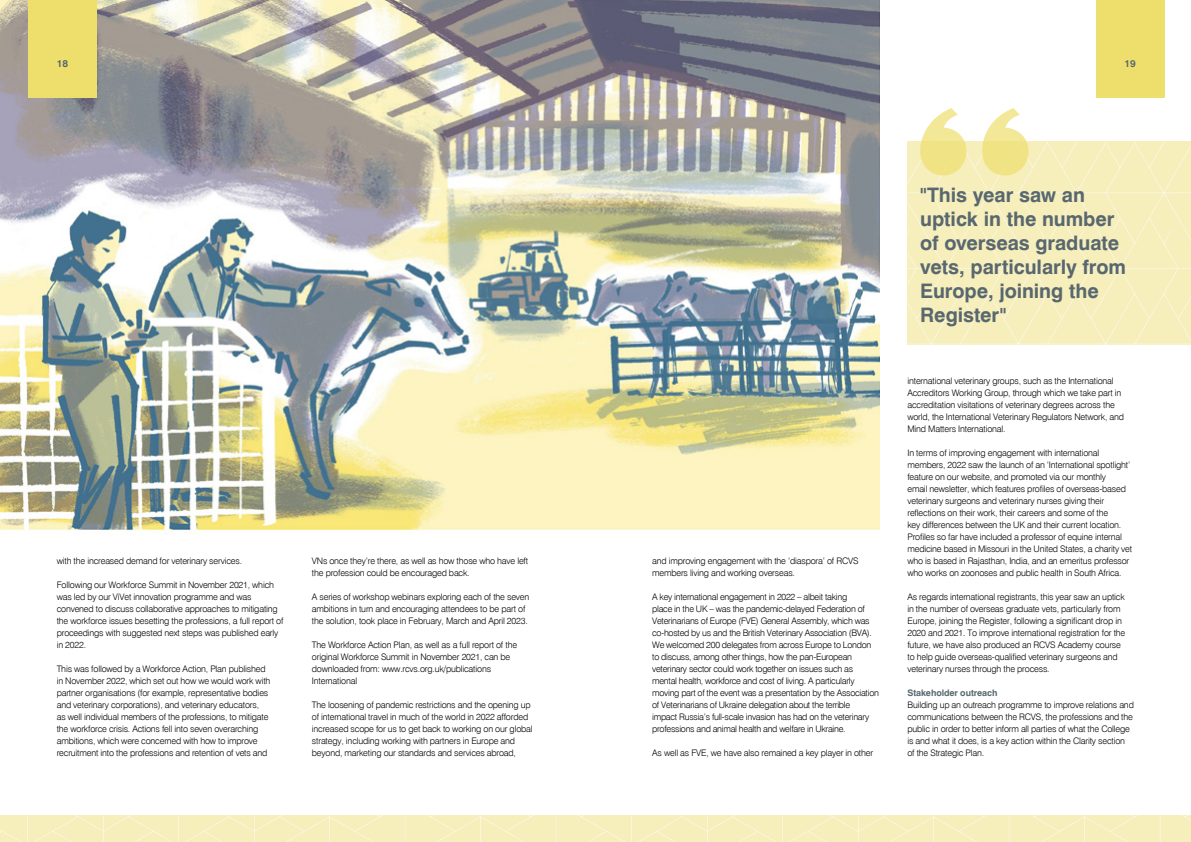
<style>
.page{position:relative;width:1191px;height:842px;background:#fff}
.page>*{position:absolute;margin:0;border:0;box-sizing:border-box;transform-origin:0 0}
.t1{font:700 20px/24px "Swiss 721 BT";letter-spacing:-.005em;color:#59686f}
.t2{font:700 10px "Swiss 721 BT";color:#59686f}
.t3{font:300 9px/12px "Swiss 721 BT";letter-spacing:-.02em;color:#000}
.t4{font:700 9px "Swiss 721 BT";letter-spacing:-.01em;color:#59686f}
</style>
<div class="page">
<img style="left:0;top:0;width:879px;height:535px">
<div style="left:1096px;top:0;width:68px;height:98px;background:#eedf6d"></div>
<div style="left:28px;top:0;width:68px;height:98px;background:#eedf6d"></div>
<div style="left:0;top:815px;width:1191px;height:27px;background:#f6eebb"></div>
<svg style="left:907px;top:108px;width:284px;height:237px;background:#f6efc1"></svg>
<p class="t2" style="left:57px;top:57px;width:13px">18</p>
<p class="t2" style="left:1124px;top:57px;width:13px">19</p>
<p class="t3" style="left:57px;top:555px;width:187px">with the increased demand for veterinary services.</p>
<p class="t3" style="left:57px;top:579px;width:228px">Following our Workforce Summit in November 2021, which was led by our ViVet innovation programme and was convened to discuss collaborative approaches to mitigating the workforce issues besetting the professions, a full report of proceedings with suggested next steps was published early in 2022.</p>
<p class="t3" style="left:57px;top:663px;width:215px">This was followed by a Workforce Action, Plan published in November 2022, which set out how we would work with partner organisations (for example, representative bodies and veterinary corporations), and veterinary educators,<br>as well individual members of the professions, to mitigate the workforce crisis. Actions fell into seven overarching ambitions, which were concerned with how to improve recruitment into the professions and retention of vets and</p>
<p class="t3" style="left:312px;top:555px;width:218px">VNs once they’re there, as well as how those who have left the profession could be encouraged back.</p>
<p class="t3" style="left:312px;top:591px;width:219px">A series of workshop webinars exploring each of the seven ambitions in turn and encouraging attendees to be part of the solution, took place in February, March and April 2023.</p>
<p class="t3" style="left:312px;top:639px;width:207px">The Workforce Action Plan, as well as a full report of the original Workforce Summit in November 2021, can be downloaded from: www.rcvs.org.uk/publications</p>
<p class="t3" style="left:312px;top:675px;width:47px">International</p>
<p class="t3" style="left:312px;top:699px;width:222px">The loosening of pandemic restrictions and the opening up of international travel in much of the world in 2022 afforded increased scope for us to get back to working on our global strategy, including working with partners in Europe and beyond, marketing our standards and services abroad,</p>
<p class="t3" style="left:652px;top:555px;width:208px">and improving engagement with the ‘diaspora’ of RCVS members living and working overseas.</p>
<p class="t3" style="left:652px;top:591px;width:228px">A key international engagement in 2022 – albeit taking<br>place in the UK – was the pandemic-delayed Federation of Veterinarians of Europe (FVE) General Assembly, which was co-hosted by us and the British Veterinary Association (BVA).<br>We welcomed 200 delegates from across Europe to London to discuss, among other things, how the pan-European veterinary sector could work together on issues such as mental health, workforce and cost of living. A particularly moving part of the event was a presentation by the Association of Veterinarians of Ukraine delegation about the terrible<br>impact Russia’s full-scale invasion has had on the veterinary professions and animal health and welfare in Ukraine.</p>
<p class="t3" style="left:652px;top:747px;width:222px">As well as FVE, we have also remained a key player in other</p>
<p class="t1" style="left:920px;top:183px;width:207px">"This year saw an uptick in the number of overseas graduate vets, particularly from<br>Europe, joining the<br>Register"</p>
<p class="t3" style="left:907px;top:375px;width:218px">international veterinary groups, such as the International Accreditors Working Group, through which we take part in accreditation visitations of veterinary degrees across the world, the International Veterinary Regulators Network, and Mind Matters International.</p>
<p class="t3" style="left:907px;top:447px;width:226px">In terms of improving engagement with international members, 2022 saw the launch of an ‘International spotlight’ feature on our website, and promoted via our monthly<br>email newsletter, which features profiles of overseas-based veterinary surgeons and veterinary nurses giving their reflections on their work, their careers and some of the<br>key differences between the UK and their current location.<br>Profiles so far have included a professor of equine internal medicine based in Missouri in the United States, a charity vet who is based in Rajasthan, India, and an emeritus professor who works on zoonoses and public health in South Africa.</p>
<p class="t3" style="left:907px;top:591px;width:219px">As regards international registrants, this year saw an uptick in the number of overseas graduate vets, particularly from Europe, joining the Register, following a significant drop in 2020 and 2021. To improve international registration for the future, we have also produced an RCVS Academy course to help guide overseas-qualified veterinary surgeons and veterinary nurses through the process.</p>
<p class="t4" style="left:907px;top:687px;width:92px">Stakeholder outreach</p>
<p class="t3" style="left:907px;top:699px;width:228px">Building up an outreach programme to improve relations and communications between the RCVS, the professions and the public in order to better inform all parties of what the College is and what it does, is a key action within the Clarity section of the Strategic Plan.</p>
</div>
